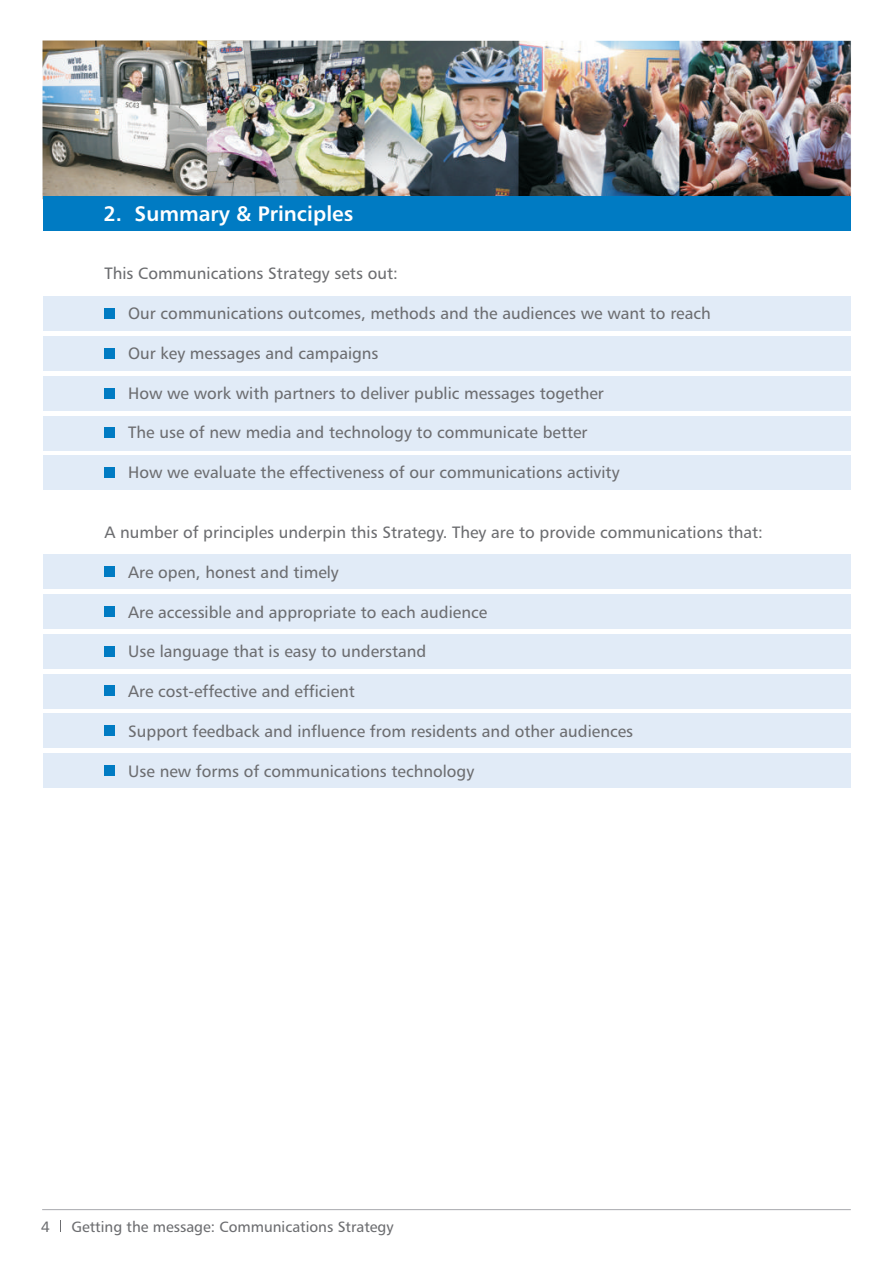
<style>
.page{position:relative;width:893px;height:1263px;background:#fff}
.page>*{position:absolute;margin:0;border:0;box-sizing:border-box;transform-origin:0 0}
.t1{font:21px "Humanist 777 BT Roman B,Bold";color:#fff}
.t2{font:16.5px "Humanist 777 BT Roman B";color:#6c6d70}
.t3{font:15px "Humanist 777 BT Roman B";color:#6c6d70}
</style>
<div class="page">
<img style="left:43px;top:41px;width:808px;height:158px">
<svg style="left:60px;top:1220px;width:1px;height:12px"></svg>
<hr style="left:42px;top:1209px;width:809px;height:1px;background:#a8a9ad">
<div style="left:43px;top:753px;width:807px;height:35px;background:#e1ebf7"></div>
<div style="left:43px;top:456px;width:807px;height:34px;background:#e1ebf7"></div>
<div style="left:43px;top:416px;width:807px;height:34px;background:#e1ebf7"></div>
<div style="left:43px;top:376px;width:807px;height:35px;background:#e1ebf7"></div>
<div style="left:43px;top:336px;width:807px;height:35px;background:#e1ebf7"></div>
<div style="left:43px;top:296px;width:807px;height:34px;background:#e1ebf7"></div>
<div style="left:43px;top:197px;width:807px;height:34px;background:#007bc3"></div>
<div style="left:104px;top:308px;width:11px;height:11px;background:#007bc3"></div>
<div style="left:104px;top:348px;width:11px;height:11px;background:#007bc3"></div>
<div style="left:104px;top:388px;width:11px;height:11px;background:#007bc3"></div>
<div style="left:104px;top:427px;width:11px;height:11px;background:#007bc3"></div>
<div style="left:104px;top:467px;width:11px;height:11px;background:#007bc3"></div>
<div style="left:43px;top:713px;width:807px;height:35px;background:#e1ebf7"></div>
<div style="left:43px;top:674px;width:807px;height:34px;background:#e1ebf7"></div>
<div style="left:43px;top:634px;width:807px;height:35px;background:#e1ebf7"></div>
<div style="left:43px;top:594px;width:807px;height:35px;background:#e1ebf7"></div>
<div style="left:43px;top:554px;width:807px;height:34px;background:#e1ebf7"></div>
<div style="left:104px;top:566px;width:11px;height:11px;background:#007bc3"></div>
<div style="left:104px;top:606px;width:11px;height:10px;background:#007bc3"></div>
<div style="left:104px;top:646px;width:11px;height:11px;background:#007bc3"></div>
<div style="left:104px;top:685px;width:11px;height:11px;background:#007bc3"></div>
<div style="left:104px;top:725px;width:11px;height:11px;background:#007bc3"></div>
<div style="left:104px;top:765px;width:11px;height:10px;background:#007bc3"></div>
<p class="t1" style="left:103px;top:205px;width:251px">2. Summary &amp; Principles</p>
<p class="t2" style="left:104px;top:267px;width:295px">This Communications Strategy sets out:</p>
<p class="t2" style="left:128px;top:306px;width:584px">Our communications outcomes, methods and the audiences we want to reach</p>
<p class="t2" style="left:128px;top:346px;width:252px">Our key messages and campaigns</p>
<p class="t2" style="left:128px;top:386px;width:477px">How we work with partners to deliver public messages together</p>
<p class="t2" style="left:128px;top:426px;width:461px">The use of new media and technology to communicate better</p>
<p class="t2" style="left:128px;top:466px;width:493px">How we evaluate the effectiveness of our communications activity</p>
<p class="t2" style="left:104px;top:525px;width:660px">A number of principles underpin this Strategy. They are to provide communications that:</p>
<p class="t2" style="left:128px;top:565px;width:212px">Are open, honest and timely</p>
<p class="t2" style="left:128px;top:605px;width:361px">Are accessible and appropriate to each audience</p>
<p class="t2" style="left:128px;top:645px;width:300px">Use language that is easy to understand</p>
<p class="t2" style="left:128px;top:685px;width:228px">Are cost-effective and efficient</p>
<p class="t2" style="left:128px;top:724px;width:506px">Support feedback and influence from residents and other audiences</p>
<p class="t2" style="left:128px;top:764px;width:348px">Use new forms of communications technology</p>
<p class="t3" style="left:41px;top:1220px;width:10px">4</p>
<p class="t3" style="left:71px;top:1220px;width:324px">Getting the message: Communications Strategy</p>
</div>
